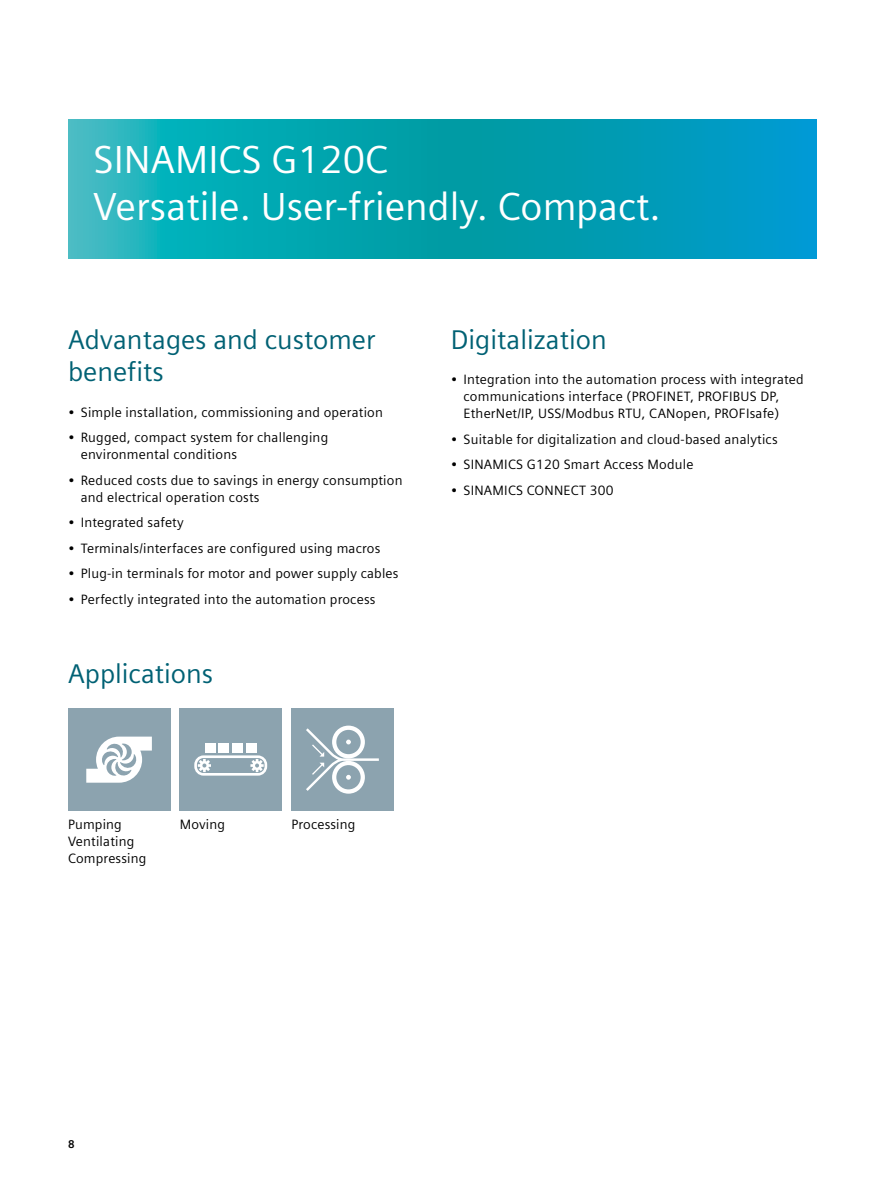
<style>
.page{position:relative;width:893px;height:1191px;background:#fff}
.page>*{position:absolute;margin:0;border:0;box-sizing:border-box;transform-origin:0 0}
.t1{font:39px/46.8px "Siemens Sans Global";color:#fff}
.t2{font:27px/32.4px "Siemens Sans Global";color:#006174}
.t3{font:13.5px/17px "Siemens Sans Global";letter-spacing:.015em;color:#000}
.t4{font:700 11.25px "Siemens Sans Global";color:#000}
</style>
<div class="page">
<div style="left:68px;top:708px;width:102px;height:102px;background:#8ca3af"></div>
<svg style="left:86px;top:736px;width:66px;height:46px"></svg>
<div style="left:180px;top:708px;width:102px;height:102px;background:#8ca3af"></div>
<div style="left:205px;top:743px;width:10px;height:10px;background:#fff"></div>
<div style="left:219px;top:743px;width:10px;height:10px;background:#fff"></div>
<div style="left:232px;top:743px;width:11px;height:10px;background:#fff"></div>
<div style="left:246px;top:743px;width:10px;height:10px;background:#fff"></div>
<svg style="left:194px;top:755px;width:73px;height:20px"></svg>
<div style="left:291px;top:708px;width:102px;height:102px;background:#8ca3af"></div>
<svg style="left:306px;top:725px;width:73px;height:68px"></svg>
<hr style="left:892px;top:0;width:1px;height:1191px;background:#e7ecf0">
<svg style="left:68px;top:119px;width:748px;height:139px;background:#06a3b5"></svg>
<h1 class="t1" style="left:94px;top:138px;width:569px">SINAMICS G120C<br>Versatile. User-friendly. Compact.</h1>
<h2 class="t2" style="left:68px;top:324px;width:309px">Advantages and customer benefits</h2>
<p class="t3" style="left:68px;top:404px;width:316px">• Simple installation, commissioning and operation</p>
<p class="t3" style="left:81px;top:429px;width:249px;text-indent:-13px">• Rugged, compact system for challenging environmental conditions</p>
<p class="t3" style="left:81px;top:472px;width:323px;text-indent:-13px">• Reduced costs due to savings in energy consumption and electrical operation costs</p>
<p class="t3" style="left:68px;top:514px;width:117px">• Integrated safety</p>
<p class="t3" style="left:68px;top:540px;width:314px">• Terminals/interfaces are configured using macros</p>
<p class="t3" style="left:68px;top:565px;width:332px">• Plug-in terminals for motor and power supply cables</p>
<p class="t3" style="left:68px;top:591px;width:309px">• Perfectly integrated into the automation process</p>
<h2 class="t2" style="left:68px;top:658px;width:147px">Applications</h2>
<h2 class="t2" style="left:451px;top:324px;width:158px">Digitalization</h2>
<p class="t3" style="left:463px;top:371px;width:342px;text-indent:-13px">• Integration into the automation process with integrated communications interface (PROFINET, PROFIBUS DP,<br>EtherNet/IP, USS/Modbus RTU, CANopen, PROFIsafe)</p>
<p class="t3" style="left:451px;top:431px;width:328px">• Suitable for digitalization and cloud-based analytics</p>
<p class="t3" style="left:451px;top:457px;width:244px">• SINAMICS G120 Smart Access Module</p>
<p class="t3" style="left:451px;top:482px;width:164px">• SINAMICS CONNECT 300</p>
<p class="t3" style="left:68px;top:816px;width:80px">Pumping<br>Ventilating<br>Compressing</p>
<p class="t3" style="left:180px;top:816px;width:47px">Moving</p>
<p class="t3" style="left:291px;top:816px;width:66px">Processing</p>
<p class="t4" style="left:68px;top:1137px;width:8px">8</p>
</div>
